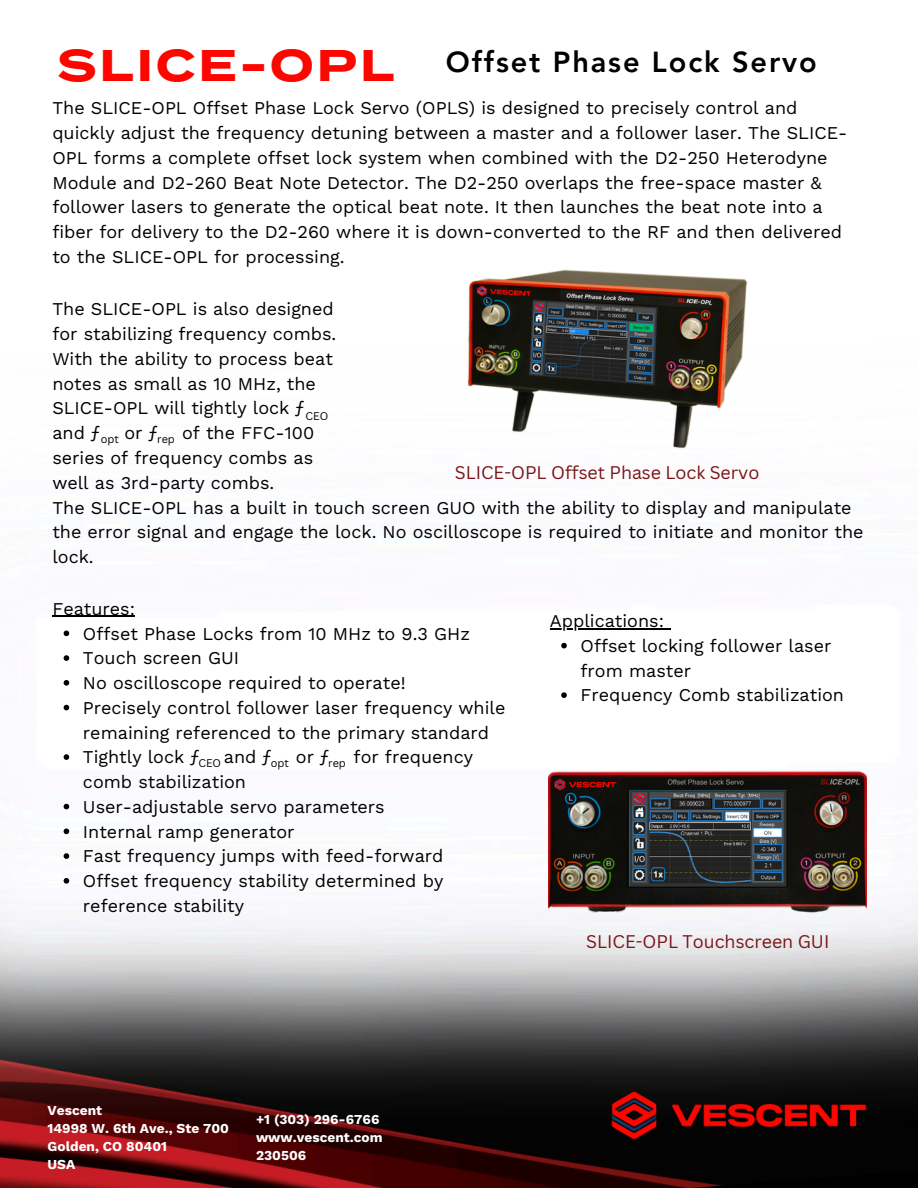
<style>
.page{position:relative;width:918px;height:1188px;background:#fff}
.page>*{position:absolute;margin:0;border:0;box-sizing:border-box;transform-origin:0 0}
.t1{font:700 44.25px "Termina";letter-spacing:.065em;color:#fd0600}
.t2{font:800 28.95px "Avenir LT Pro";letter-spacing:.065em;color:#000}
.t3{font:18px/24.8px "Work Sans";color:#000}
.t4{font:17.85px "Canva Sans";color:#7a1417}
.t5{font:700 13.65px/18.1px "Work Sans";color:#fff}
.t6{font:10.8px "Canva Sans";color:#000}
</style>
<div class="page">
<img style="left:0;top:1125px;width:918px;height:63px">
<img style="left:0;top:987px;width:918px;height:138px">
<img style="left:0;top:448px;width:918px;height:539px">
<img style="left:589px;top:1088px;width:300px;height:56px">
<img style="left:467px;top:270px;width:280px;height:178px">
<img style="left:549px;top:770px;width:317px;height:143px">
<hr style="left:550px;top:628px;width:114px;height:1px;background:#000">
<svg style="left:561px;top:643px;width:6px;height:5px"></svg>
<svg style="left:561px;top:692px;width:6px;height:6px"></svg>
<hr style="left:52px;top:616px;width:83px;height:1px;background:#000">
<svg style="left:64px;top:631px;width:5px;height:5px"></svg>
<svg style="left:64px;top:655px;width:5px;height:6px"></svg>
<svg style="left:64px;top:680px;width:5px;height:6px"></svg>
<svg style="left:64px;top:705px;width:5px;height:5px"></svg>
<svg style="left:64px;top:754px;width:5px;height:6px"></svg>
<svg style="left:64px;top:804px;width:5px;height:5px"></svg>
<svg style="left:64px;top:829px;width:5px;height:5px"></svg>
<svg style="left:64px;top:853px;width:5px;height:6px"></svg>
<svg style="left:64px;top:878px;width:5px;height:6px"></svg>
<h3 class="t1" style="left:58px;top:39px;width:338px">SLICE-OPL</h3>
<p class="t2" style="left:446px;top:50px;width:372px">Offset Phase Lock Servo</p>
<p class="t3" style="left:52px;top:96px;width:797px">The SLICE-OPL Offset Phase Lock Servo (OPLS) is designed to precisely control and quickly adjust the frequency detuning between a master and a follower laser. The SLICE-OPL forms a complete offset lock system when combined with the D2-250 Heterodyne Module and D2-260 Beat Note Detector. The D2-250 overlaps the free-space master &amp; follower lasers to generate the optical beat note. It then launches the beat note into a fiber for delivery to the D2-260 where it is down-converted to the RF and then delivered to the SLICE-OPL for processing.</p>
<p class="t3" style="left:52px;top:297px;width:286px">The SLICE-OPL is also designed for stabilizing frequency combs.<br>With the ability to process beat notes as small as 10 MHz, the<br>SLICE-OPL will tightly lock ƒ and ƒ</p>
<p class="t6" style="left:306px;top:408px;width:24px">CEO</p>
<p class="t3" style="left:52px;top:421px;width:263px;text-align:right">of the FFC-100<br>series of frequency combs as</p>
<h3 class="t3" style="left:52px;top:470px;width:813px">well as 3rd-party combs.<br>The SLICE-OPL has a built in touch screen GUO with the ability to display and manipulate the error signal and engage the lock. No oscilloscope is required to initiate and monitor the lock.</h3>
<p class="t3" style="left:124px;top:421px;width:35px">or ƒ</p>
<p class="t6" style="left:101px;top:432px;width:20px">opt</p>
<p class="t6" style="left:157px;top:432px;width:19px">rep</p>
<p class="t4" style="left:455px;top:459px;width:306px">SLICE-OPL Offset Phase Lock Servo</p>
<p class="t3" style="left:52px;top:596px;width:84px">Features:</p>
<p class="t3" style="left:83px;top:621px;width:389px">Offset Phase Locks from 10 MHz to 9.3 GHz</p>
<p class="t3" style="left:83px;top:646px;width:158px">Touch screen GUI</p>
<p class="t3" style="left:83px;top:670px;width:324px">No oscilloscope required to operate!</p>
<p class="t3" style="left:83px;top:695px;width:424px">Precisely control follower laser frequency while remaining referenced to the primary standard</p>
<p class="t3" style="left:83px;top:745px;width:118px">Tightly lock ƒ</p>
<p class="t3" style="left:224px;top:745px;width:49px">and ƒ</p>
<p class="t3" style="left:296px;top:745px;width:35px">or ƒ</p>
<p class="t3" style="left:354px;top:745px;width:121px">for frequency</p>
<p class="t3" style="left:83px;top:769px;width:165px">comb stabilization</p>
<p class="t3" style="left:83px;top:794px;width:303px">User-adjustable servo parameters</p>
<h5 class="t3" style="left:83px;top:819px;width:213px">Internal ramp generator</h5>
<p class="t3" style="left:83px;top:844px;width:362px">Fast frequency jumps with feed-forward</p>
<p class="t3" style="left:83px;top:868px;width:362px">Offset frequency stability determined by reference stability</p>
<p class="t6" style="left:198px;top:756px;width:24px">CEO</p>
<h3 class="t6" style="left:271px;top:756px;width:20px">opt</h3>
<p class="t6" style="left:328px;top:756px;width:19px">rep</p>
<h5 class="t3" style="left:550px;top:609px;width:116px">Applications:</h5>
<h3 class="t3" style="left:581px;top:633px;width:252px">Offset locking follower laser from master</h3>
<p class="t3" style="left:581px;top:683px;width:265px">Frequency Comb stabilization</p>
<h3 class="t4" style="left:586px;top:929px;width:245px">SLICE-OPL Touchscreen GUI</h3>
<h4 class="t5" style="left:48px;top:1101px;width:183px">Vescent<br>14998 W. 6th Ave., Ste 700<br>Golden, CO 80401<br>USA</h4>
<h4 class="t5" style="left:256px;top:1110px;width:128px">+1 (303) 296-6766 www.vescent.com<br>230506</h4>
</div>
